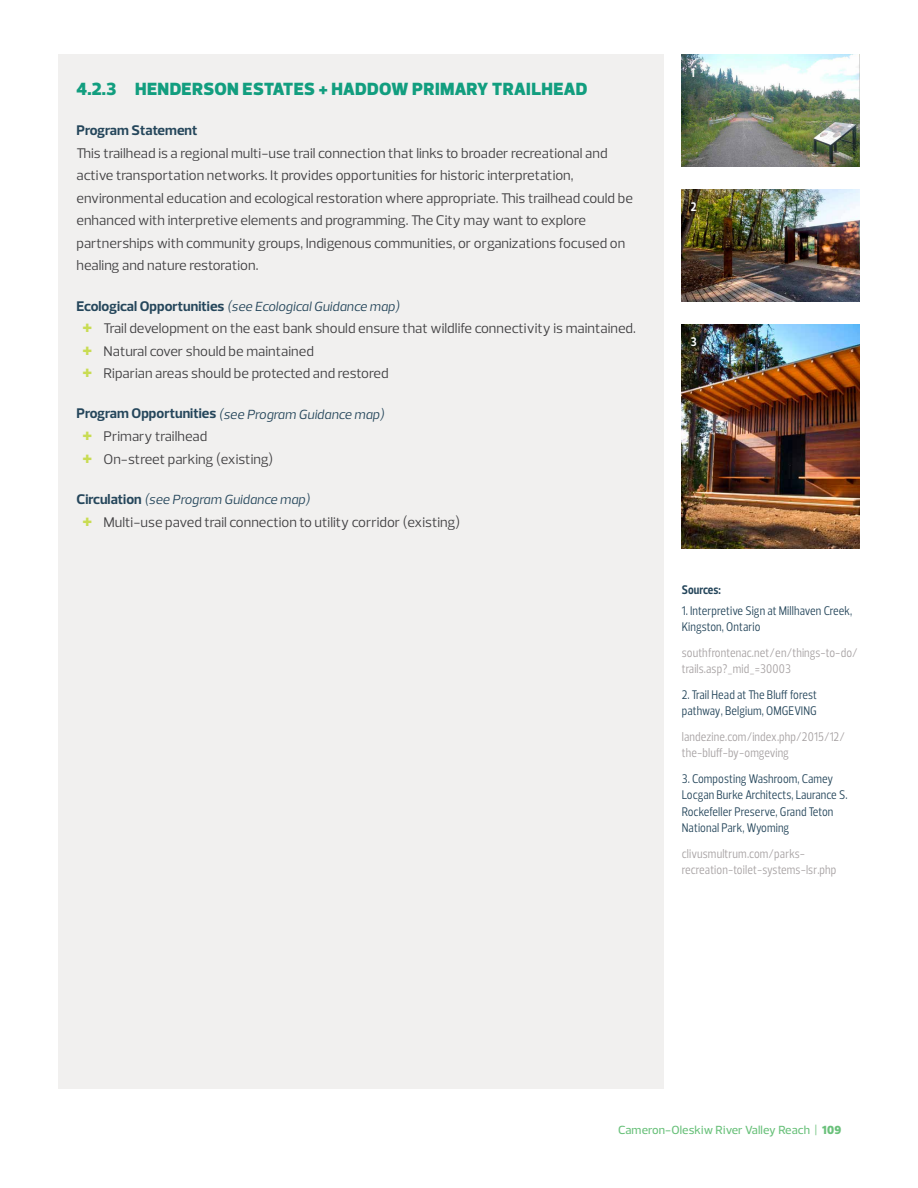
<style>
.page{position:relative;width:918px;height:1188px;background:#fff}
.page>*{position:absolute;margin:0;border:0;box-sizing:border-box;transform-origin:0 0}
.t1{font:900 18px "Prelo";letter-spacing:.01em;color:#129e7f}
.t2{font:14.25px/22.5px "Prelo";color:#414042}
.t3{font:700 14.25px "Prelo";color:#25465b}
.t4{font:italic 13.5px "Prelo";color:#25465b}
.t5{font:12.75px/16.5px "Prelo Condensed";letter-spacing:.01em;color:#25465b}
.t6{font:12.75px/16.5px "Prelo Condensed";letter-spacing:.01em;color:#a7a2a3}
.t7{font:700 12.75px "Prelo Condensed";letter-spacing:.01em;color:#25465b}
.t8{font:700 12.75px "Prelo Condensed";color:#fff}
.t9{font:500 12px "Prelo";letter-spacing:.01em;color:#6ac17b}
.s1{font-weight:700;font-style:normal;font-size:14.25px}
.s2{font-weight:800;font-size:19.5px;color:#c9dc53}
.s3{font-weight:900}
</style>
<div class="page">
<div style="left:58px;top:54px;width:606px;height:1035px;background:#f1f0ef"></div>
<img style="left:682px;top:324px;width:178px;height:225px">
<img style="left:682px;top:54px;width:178px;height:112px">
<img style="left:682px;top:189px;width:178px;height:113px">
<p class="t1" style="left:77px;top:77px;width:512px">4.2.3 HENDERSON ESTATES + HADDOW PRIMARY TRAILHEAD</p>
<p class="t3" style="left:76px;top:121px;width:123px">Program Statement</p>
<p class="t2" style="left:76px;top:142px;width:558px">This trailhead is a regional multi-use trail connection that links to broader recreational and active transportation networks. It provides opportunities for historic interpretation, environmental education and ecological restoration where appropriate. This trailhead could be enhanced with interpretive elements and programming. The City may want to explore partnerships with community groups, Indigenous communities, or organizations focused on healing and nature restoration.</p>
<p class="t4" style="left:76px;top:298px;width:325px"><span class="s1">Ecological Opportunities</span> (see Ecological Guidance map)</p>
<p class="t2" style="left:82px;top:317px;width:555px"><span class="s2">+</span> Trail development on the east bank should ensure that wildlife connectivity is maintained. <span class="s2">+</span> Natural cover should be maintained<br><span class="s2">+</span> Riparian areas should be protected and restored</p>
<p class="t4" style="left:76px;top:406px;width:309px"><span class="s1">Program Opportunities</span> (see Program Guidance map)</p>
<p class="t2" style="left:82px;top:425px;width:192px"><span class="s2">+</span> Primary trailhead<br><span class="s2">+</span> On-street parking (existing)</p>
<p class="t4" style="left:76px;top:491px;width:235px"><span class="s1">Circulation</span> (see Program Guidance map)</p>
<p class="t2" style="left:82px;top:511px;width:379px"><span class="s2">+</span> Multi-use paved trail connection to utility corridor (existing)</p>
<p class="t8" style="left:691px;top:64px;width:5px">1</p>
<p class="t8" style="left:691px;top:199px;width:7px">2</p>
<p class="t8" style="left:691px;top:334px;width:7px">3</p>
<p class="t7" style="left:682px;top:582px;width:41px">Sources:</p>
<p class="t5" style="left:682px;top:603px;width:172px">1. Interpretive Sign at Millhaven Creek,<br>Kingston, Ontario</p>
<p class="t6" style="left:682px;top:645px;width:178px">southfrontenac.net/en/things-to-do/ trails.asp?_mid_=30003</p>
<p class="t5" style="left:682px;top:687px;width:137px">2. Trail Head at The Bluff forest pathway, Belgium, OMGEVING</p>
<p class="t6" style="left:682px;top:729px;width:165px">landezine.com/index.php/2015/12/ the-bluff-by-omgeving</p>
<p class="t5" style="left:682px;top:771px;width:167px">3. Composting Washroom, Camey<br>Locgan Burke Architects, Laurance S.<br>Rockefeller Preserve, Grand Teton<br>National Park, Wyoming</p>
<p class="t6" style="left:682px;top:846px;width:156px">clivusmultrum.com/parks&shy;recreation-toilet-systems-lsr.php</p>
<p class="t9" style="left:618px;top:1123px;width:225px">Cameron-Oleskiw River Valley Reach | <span class="s3">109</span></p>
</div>
